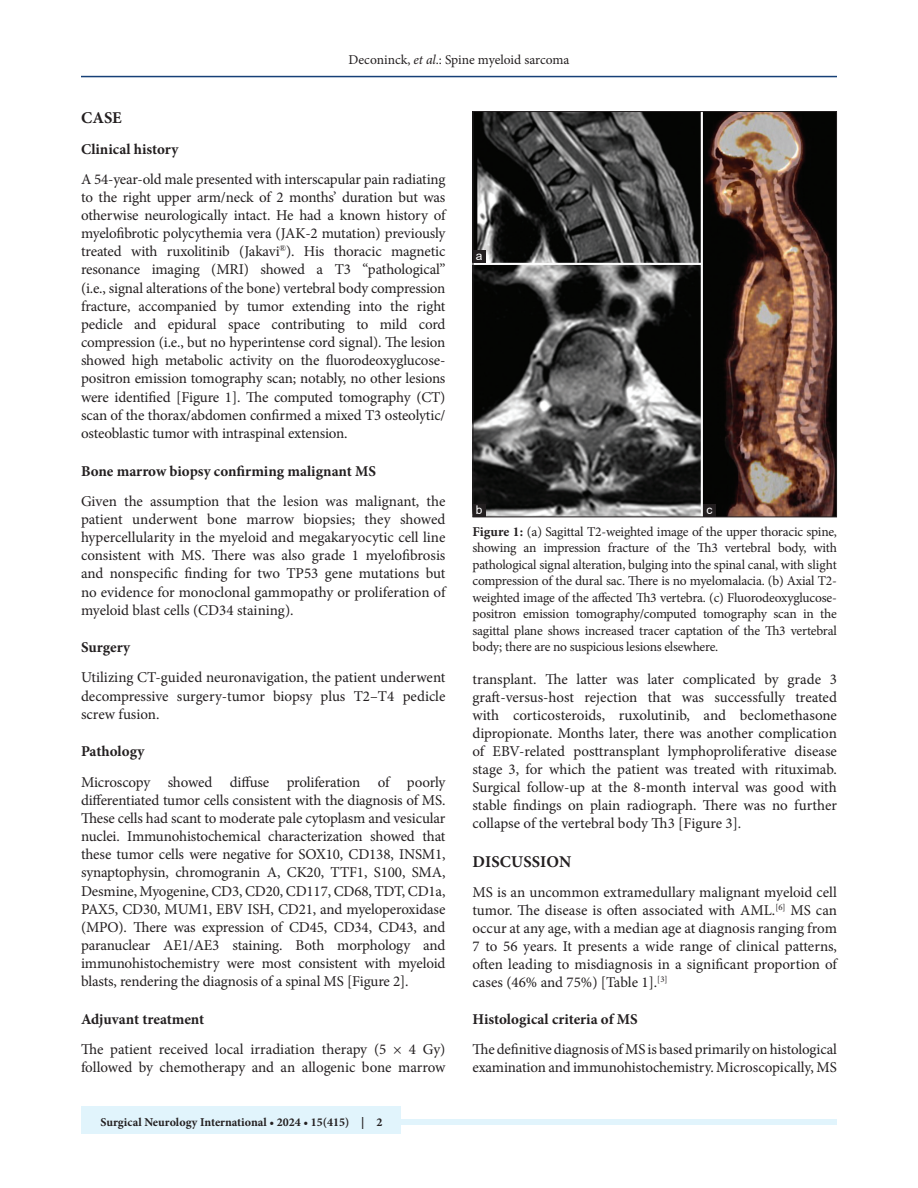
<style>
.page{position:relative;width:918px;height:1188px;background:#fff}
.page>*{position:absolute;margin:0;border:0;box-sizing:border-box;transform-origin:0 0}
.t1{font:700 16.5px "Minion Pro";letter-spacing:.005em;color:#231f20}
.TX{font:15px/18.1px "Minion Pro";letter-spacing:-.005em;color:#231f20;text-align:justify}
.H2_No_Above_Space{font:700 15px "Minion Pro";color:#231f20}
.FGC{font:13.5px/16.5px "Minion Pro";letter-spacing:-.015em;color:#231f20;text-align:justify}
.JF{font:700 12px "Minion Pro";color:#231f20}
.LABEL{font:12px "Arial";color:#fff}
.s1{font-style:italic}
.s2{font-weight:700}
</style>
<div class="page">
<hr style="left:81px;top:76px;width:756px;height:1px;background:#164077">
<div style="left:81px;top:1119px;width:756px;height:6px;background:#e1f4fc"></div>
<div style="left:81px;top:1106px;width:319px;height:28px;background:#e1f4fc"></div>
<img style="left:475px;top:113px;width:360px;height:402px">
<div style="left:473px;top:111px;width:364px;height:406px;border:1px solid #231f20"></div>
<div style="left:473px;top:250px;width:12px;height:13px;background:#231f20"></div>
<div style="left:473px;top:504px;width:13px;height:13px;background:#231f20"></div>
<div style="left:703px;top:504px;width:13px;height:13px;background:#231f20"></div>
<p class="FGC" style="left:348px;top:51px;width:223px">Deconinck, <span class="s1">et al</span>.: Spine myeloid sarcoma</p>
<h1 class="t1" style="left:81px;top:106px;width:42px">CASE</h1>
<p class="H2_No_Above_Space" style="left:81px;top:138px;width:99px">Clinical history</p>
<p class="TX" style="left:81px;top:170px;width:366px">A 54-year-old male presented with interscapular pain radiating to the right upper arm/neck of 2 months’ duration but was otherwise neurologically intact. He had a known history of myelofibrotic polycythemia vera (JAK-2 mutation) previously treated with ruxolitinib (Jakavi<sup>®</sup>). His thoracic magnetic resonance imaging (MRI) showed a T3 “pathological” (i.e., signal alterations of the bone) vertebral body compression fracture, accompanied by tumor extending into the right pedicle and epidural space contributing to mild cord compression (i.e., but no hyperintense cord signal). The lesion showed high metabolic activity on the fluorodeoxyglucose&shy;positron emission tomography scan; notably, no other lesions were identified [Figure 1]. The computed tomography (CT) scan of the thorax/abdomen confirmed a mixed T3 osteolytic/ osteoblastic tumor with intraspinal extension.</p>
<h2 class="H2_No_Above_Space" style="left:81px;top:460px;width:297px">Bone marrow biopsy confirming malignant MS</h2>
<p class="TX" style="left:81px;top:492px;width:366px">Given the assumption that the lesion was malignant, the patient underwent bone marrow biopsies; they showed hypercellularity in the myeloid and megakaryocytic cell line consistent with MS. There was also grade 1 myelofibrosis and nonspecific finding for two TP53 gene mutations but no evidence for monoclonal gammopathy or proliferation of myeloid blast cells (CD34 staining).</p>
<h2 class="H2_No_Above_Space" style="left:81px;top:637px;width:51px">Surgery</h2>
<p class="TX" style="left:81px;top:669px;width:366px">Utilizing CT-guided neuronavigation, the patient underwent decompressive surgery-tumor biopsy plus T2–T4 pedicle screw fusion.</p>
<h2 class="H2_No_Above_Space" style="left:81px;top:741px;width:65px">Pathology</h2>
<p class="TX" style="left:81px;top:773px;width:366px">Microscopy showed diffuse proliferation of poorly differentiated tumor cells consistent with the diagnosis of MS.<br>These cells had scant to moderate pale cytoplasm and vesicular nuclei. Immunohistochemical characterization showed that these tumor cells were negative for SOX10, CD138, INSM1, synaptophysin, chromogranin A, CK20, TTF1, S100, SMA, Desmine, Myogenine, CD3, CD20, CD117, CD68, TDT, CD1a, PAX5, CD30, MUM1, EBV ISH, CD21, and myeloperoxidase (MPO). There was expression of CD45, CD34, CD43, and paranuclear AE1/AE3 staining. Both morphology and immunohistochemistry were most consistent with myeloid blasts, rendering the diagnosis of a spinal MS [Figure 2].</p>
<h2 class="H2_No_Above_Space" style="left:81px;top:1009px;width:125px">Adjuvant treatment</h2>
<p class="TX" style="left:81px;top:1040px;width:366px">The patient received local irradiation therapy (5 × 4 Gy) followed by chemotherapy and an allogenic bone marrow</p>
<p class="JF" style="left:100px;top:1113px;width:284px">Surgical Neurology International • 2024 • 15(415) | 2</p>
<p class="LABEL" style="left:476px;top:248px;width:8px">a</p>
<p class="LABEL" style="left:476px;top:501px;width:8px">b</p>
<p class="LABEL" style="left:706px;top:501px;width:7px">c</p>
<p class="FGC" style="left:472px;top:523px;width:366px"><span class="s2">Figure 1:</span> (a) Sagittal T2-weighted image of the upper thoracic spine, showing an impression fracture of the Th3 vertebral body, with pathological signal alteration, bulging into the spinal canal, with slight compression of the dural sac. There is no myelomalacia. (b) Axial T2- weighted image of the affected Th3 vertebra. (c) Fluorodeoxyglucose&shy;positron emission tomography/computed tomography scan in the sagittal plane shows increased tracer captation of the Th3 vertebral body; there are no suspicious lesions elsewhere.</p>
<p class="TX" style="left:472px;top:670px;width:366px">transplant. The latter was later complicated by grade 3 graft-versus-host rejection that was successfully treated with corticosteroids, ruxolutinib, and beclomethasone dipropionate. Months later, there was another complication of EBV-related posttransplant lymphoproliferative disease stage 3, for which the patient was treated with rituximab.<br>Surgical follow-up at the 8-month interval was good with stable findings on plain radiograph. There was no further collapse of the vertebral body Th3 [Figure 3].</p>
<h1 class="t1" style="left:473px;top:850px;width:100px">DISCUSSION</h1>
<p class="TX" style="left:472px;top:883px;width:366px">MS is an uncommon extramedullary malignant myeloid cell tumor. The disease is often associated with AML.<sup>[6]</sup> MS can occur at any age, with a median age at diagnosis ranging from 7 to 56 years. It presents a wide range of clinical patterns, often leading to misdiagnosis in a significant proportion of cases (46% and 75%) [Table 1].<sup>[3]</sup></p>
<h2 class="H2_No_Above_Space" style="left:473px;top:1009px;width:167px">Histological criteria of MS</h2>
<p class="TX" style="left:473px;top:1041px;width:366px">The definitive diagnosis of MS is based primarily on histological examination and immunohistochemistry. Microscopically, MS</p>
</div>
